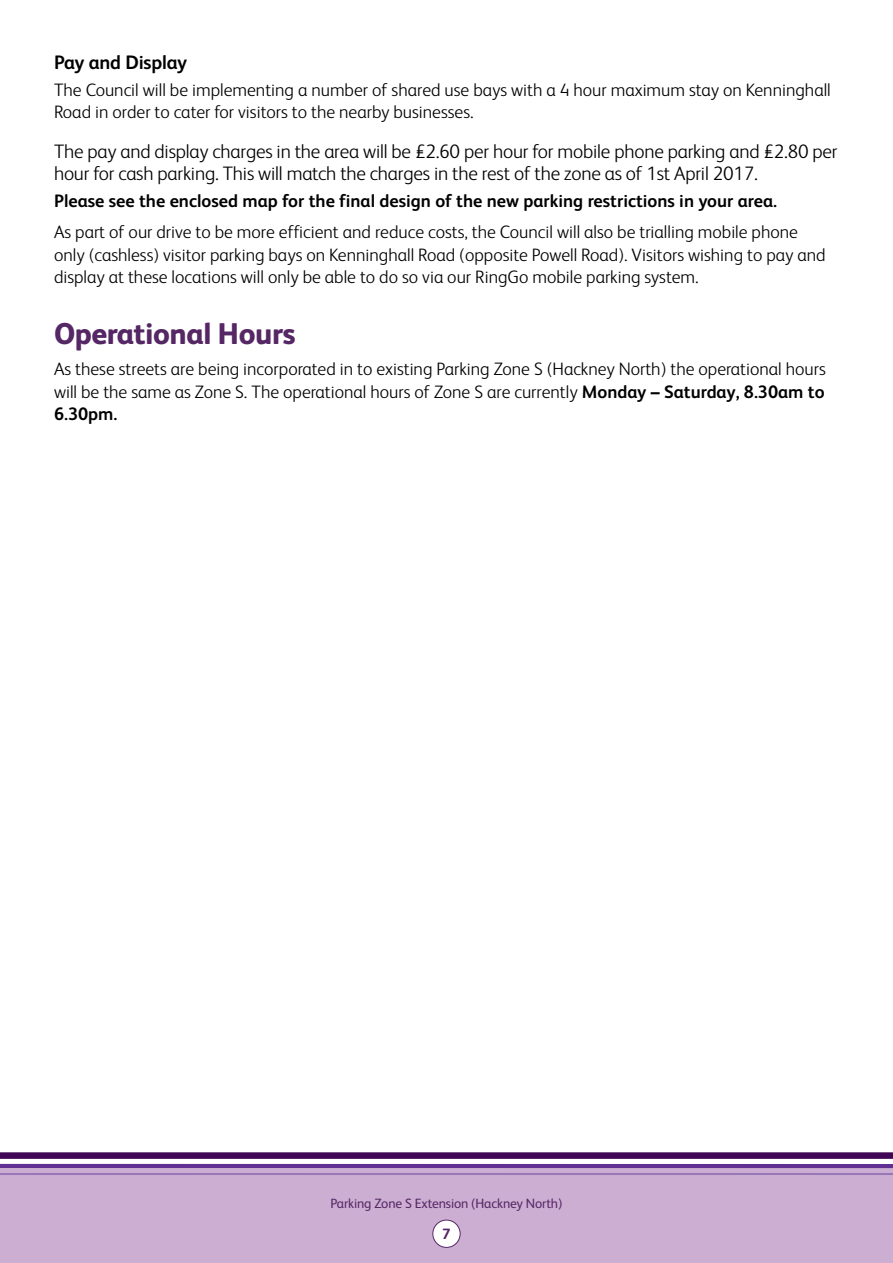
<style>
.page{position:relative;width:893px;height:1263px;background:#fff}
.page>*{position:absolute;margin:0;border:0;box-sizing:border-box;transform-origin:0 0}
.t1{font:800 30px "FS Albert";letter-spacing:-.015em;color:#562765}
.t2{font:300 19.5px/22.5px "FS Albert";letter-spacing:-.01em;color:#000}
.t3{font:700 19.5px "FS Albert";letter-spacing:-.01em;color:#000}
.t4{font:300 18px/22.5px "FS Albert";color:#000}
.t5{font:700 18px "FS Albert";color:#000}
.t6{font:700 15px "FS Albert";color:#562765}
.t7{font:13.5px "FS Albert";letter-spacing:-.01em;color:#562765}
.s1{font-weight:700}
</style>
<div class="page">
<div style="left:0;top:1165px;width:893px;height:98px;background:#ccaed3"></div>
<svg style="left:0;top:1152px;width:893px;height:23px"></svg>
<div style="left:433px;top:1220px;width:27px;height:27px;background:#fff;border-radius:50%"></div>
<div style="left:432px;top:1220px;width:28px;height:28px;border:1px solid #562765;border-radius:50%"></div>
<p class="t3" style="left:54px;top:49px;width:135px">Pay and Display</p>
<p class="t4" style="left:54px;top:78px;width:778px">The Council will be implementing a number of shared use bays with a 4 hour maximum stay on Kenninghall<br>Road in order to cater for visitors to the nearby businesses.</p>
<p class="t2" style="left:54px;top:139px;width:785px">The pay and display charges in the area will be £2.60 per hour for mobile phone parking and £2.80 per hour for cash parking. This will match the charges in the rest of the zone as of 1st April 2017.</p>
<p class="t5" style="left:54px;top:189px;width:724px">Please see the enclosed map for the final design of the new parking restrictions in your area.</p>
<p class="t4" style="left:54px;top:220px;width:773px">As part of our drive to be more efficient and reduce costs, the Council will also be trialling mobile phone only (cashless) visitor parking bays on Kenninghall Road (opposite Powell Road). Visitors wishing to pay and display at these locations will only be able to do so via our RingGo mobile parking system.</p>
<h1 class="t1" style="left:54px;top:312px;width:243px">Operational Hours</h1>
<p class="t4" style="left:54px;top:357px;width:773px;text-align:justify">As these streets are being incorporated in to existing Parking Zone S (Hackney North) the operational hours will be the same as Zone S. The operational hours of Zone S are currently <span class="s1">Monday – Saturday, 8.30am to 6.30pm.</span></p>
<p class="t7" style="left:330px;top:1194px;width:233px">Parking Zone S Extension (Hackney North)</p>
<p class="t6" style="left:442px;top:1223px;width:10px">7</p>
</div>
